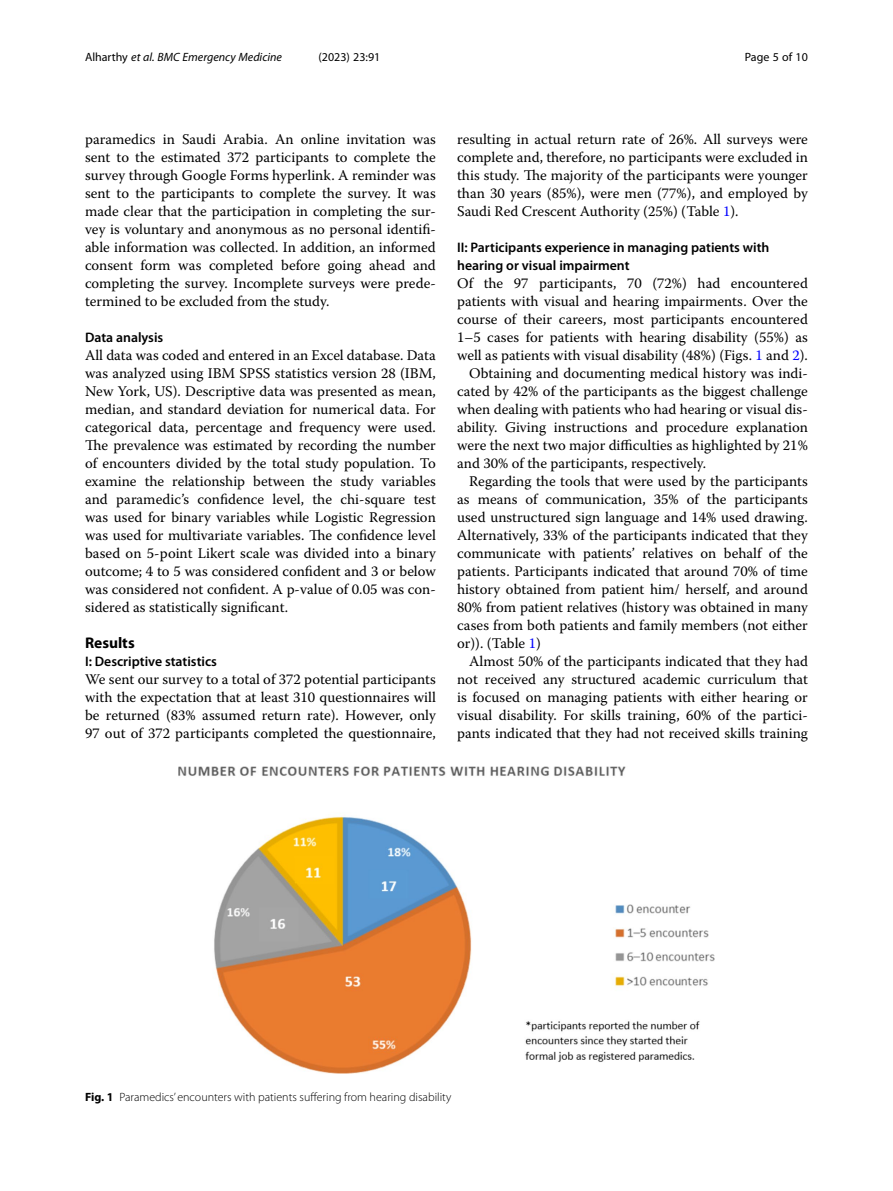
<style>
.page{position:relative;width:893px;height:1191px;background:#fff}
.page>*{position:absolute;margin:0;border:0;box-sizing:border-box;transform-origin:0 0}
.Head_1{font:700 15.45px "Myriad Pro";color:#000}
.Body_Text{font:14.7px/18px "Warnock Pro";color:#000;text-align:justify}
.Body_Text_Indent{font:14.7px/18px "Warnock Pro";color:#000;text-align:justify}
.Head_2{font:600 13.8px/18px "Myriad Pro";color:#000}
.Head_2_After_1{font:600 13.8px "Myriad Pro";color:#000}
.Figure_Caption{font:300 12px "Myriad Pro";color:#000}
.t1{font:italic 12px "Myriad Pro";color:#000}
.t2{font:12px "Myriad Pro";color:#000}
.s1{font-style:normal}
.s2{color:#00f}
.s3{font-weight:700}
</style>
<div class="page">
<img style="left:178px;top:766px;width:536px;height:308px">
<p class="t1" style="left:85px;top:50px;width:199px"><span class="s1">Alharthy</span> et al. BMC Emergency Medicine</p>
<p class="t2" style="left:318px;top:50px;width:63px">(2023) 23:91</p>
<p class="t2" style="left:745px;top:50px;width:65px">Page 5 of 10</p>
<p class="Body_Text" style="left:85px;top:130px;width:352px">paramedics in Saudi Arabia. An online invitation was sent to the estimated 372 participants to complete the survey through Google Forms hyperlink. A reminder was sent to the participants to complete the survey. It was made clear that the participation in completing the sur&shy;vey is voluntary and anonymous as no personal identifi&shy;able information was collected. In addition, an informed consent form was completed before going ahead and completing the survey. Incomplete surveys were prede&shy;termined to be excluded from the study.</p>
<p class="Head_2" style="left:85px;top:328px;width:80px">Data analysis</p>
<p class="Body_Text" style="left:85px;top:346px;width:352px">All data was coded and entered in an Excel database. Data was analyzed using IBM SPSS statistics version 28 (IBM, New York, US). Descriptive data was presented as mean, median, and standard deviation for numerical data. For categorical data, percentage and frequency were used.<br>The prevalence was estimated by recording the number of encounters divided by the total study population. To examine the relationship between the study variables and paramedic’s confidence level, the chi-square test was used for binary variables while Logistic Regression was used for multivariate variables. The confidence level based on 5-point Likert scale was divided into a binary outcome; 4 to 5 was considered confident and 3 or below was considered not confident. A p-value of 0.05 was con&shy;sidered as statistically significant.</p>
<p class="Head_1" style="left:85px;top:633px;width:51px">Results</p>
<p class="Head_2_After_1" style="left:85px;top:653px;width:133px">I: Descriptive statistics</p>
<p class="Body_Text" style="left:85px;top:670px;width:352px">We sent our survey to a total of 372 potential participants with the expectation that at least 310 questionnaires will be returned (83% assumed return rate). However, only 97 out of 372 participants completed the questionnaire,</p>
<p class="Body_Text" style="left:457px;top:130px;width:352px">resulting in actual return rate of 26%. All surveys were complete and, therefore, no participants were excluded in this study. The majority of the participants were younger than 30 years (85%), were men (77%), and employed by Saudi Red Crescent Authority (25%) (Table <span class="s2">1</span>).</p>
<p class="Head_2" style="left:457px;top:238px;width:314px">II: Participants experience in managing patients with hearing or visual impairment</p>
<p class="Body_Text" style="left:457px;top:274px;width:352px">Of the 97 participants, 70 (72%) had encountered patients with visual and hearing impairments. Over the course of their careers, most participants encountered 1–5 cases for patients with hearing disability (55%) as well as patients with visual disability (48%) (Figs. <span class="s2">1</span> and <span class="s2">2</span>).</p>
<p class="Body_Text_Indent" style="left:457px;top:364px;width:352px;text-indent:12px">Obtaining and documenting medical history was indi&shy;cated by 42% of the participants as the biggest challenge when dealing with patients who had hearing or visual dis&shy;ability. Giving instructions and procedure explanation were the next two major difficulties as highlighted by 21% and 30% of the participants, respectively.</p>
<p class="Body_Text_Indent" style="left:457px;top:472px;width:352px;text-indent:12px">Regarding the tools that were used by the participants as means of communication, 35% of the participants used unstructured sign language and 14% used drawing.<br>Alternatively, 33% of the participants indicated that they communicate with patients’ relatives on behalf of the patients. Participants indicated that around 70% of time history obtained from patient him/ herself, and around 80% from patient relatives (history was obtained in many cases from both patients and family members (not either or)). (Table <span class="s2">1</span>)</p>
<p class="Body_Text_Indent" style="left:457px;top:652px;width:352px;text-indent:12px">Almost 50% of the participants indicated that they had not received any structured academic curriculum that is focused on managing patients with either hearing or visual disability. For skills training, 60% of the partici&shy;pants indicated that they had not received skills training</p>
<p class="Figure_Caption" style="left:85px;top:1090px;width:368px"><span class="s3">Fig. 1</span> Paramedics’ encounters with patients suffering from hearing disability</p>
</div>
